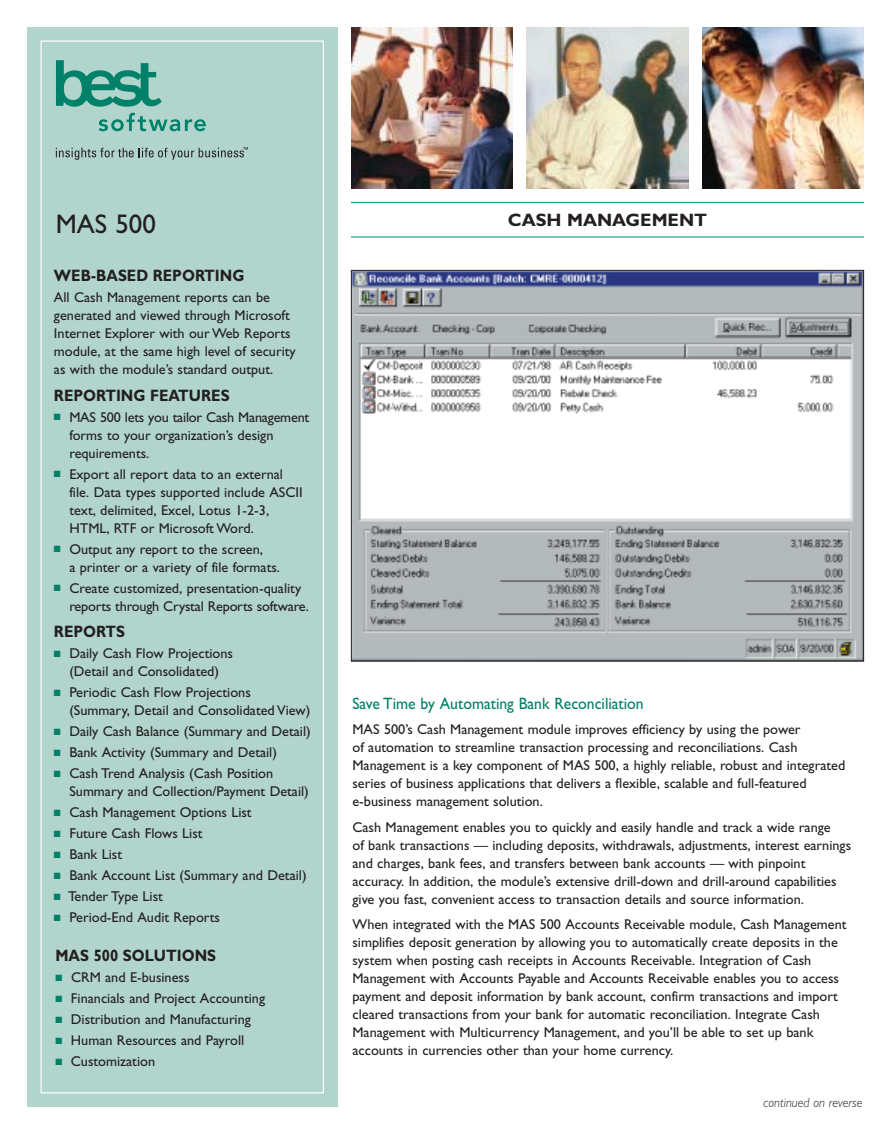
<style>
.page{position:relative;width:891px;height:1134px;background:#fff}
.page>*{position:absolute;margin:0;border:0;box-sizing:border-box;transform-origin:0 0}
.t1{font:27px "Gill Sans";color:#231f20}
.t2{font:700 18px "Gill Sans";color:#231f20}
.t3{font:700 16.5px "Gill Sans";color:#231f20;scale:.9 1}
.t4{font:16.5px "Gill Sans";color:#008066;scale:.95 1}
.t5{font:14.25px/18px "Gill Sans";color:#231f20}
.t6{font:italic 300 13.5px "Gill Sans";color:#231f20;scale:.95 1}
.s1{color:#008066}
</style>
<div class="page">
<div style="left:27px;top:27px;width:311px;height:1080px;background:#b1d4cc"></div>
<img style="left:351px;top:27px;width:162px;height:162px">
<img style="left:526px;top:27px;width:162px;height:162px">
<img style="left:702px;top:27px;width:162px;height:162px">
<svg style="left:56px;top:60px;width:106px;height:47px"></svg>
<svg style="left:99px;top:113px;width:107px;height:18px"></svg>
<svg style="left:56px;top:147px;width:192px;height:13px"></svg>
<hr style="left:351px;top:202px;width:513px;height:1px;background:#289b88">
<hr style="left:351px;top:236px;width:513px;height:2px;background:#289b88">
<img style="left:353px;top:272px;width:509px;height:387px">
<h1 class="t1" style="left:56px;top:215px;width:102px">MAS 500</h1>
<p class="t3" style="left:54px;top:270px;width:213px">WEB-BASED REPORTING</p>
<p class="t5" style="left:54px;top:290px;width:243px">All Cash Management reports can be generated and viewed through Microsoft Internet Explorer with our Web Reports module, at the same high level of security as with the module’s standard output.</p>
<p class="t3" style="left:54px;top:390px;width:197px">REPORTING FEATURES</p>
<p class="t5" style="left:69px;top:410px;width:241px;text-indent:-15px"><span class="s1">■</span> MAS 500 lets you tailor Cash Management forms to your organization’s design requirements.</p>
<p class="t5" style="left:69px;top:467px;width:235px;text-indent:-15px"><span class="s1">■</span> Export all report data to an external file. Data types supported include ASCII text, delimited, Excel, Lotus 1-2-3, HTML, RTF or Microsoft Word.</p>
<p class="t5" style="left:69px;top:542px;width:212px;text-indent:-15px"><span class="s1">■</span> Output any report to the screen,<br>a printer or a variety of file formats.</p>
<p class="t5" style="left:69px;top:581px;width:241px;text-indent:-15px"><span class="s1">■</span> Create customized, presentation-quality reports through Crystal Reports software.</p>
<p class="t3" style="left:54px;top:626px;width:80px">REPORTS</p>
<p class="t5" style="left:54px;top:646px;width:181px;text-align:center"><span class="s1">■</span> Daily Cash Flow Projections (Detail and Consolidated)</p>
<p class="t5" style="left:69px;top:685px;width:242px;text-indent:-15px"><span class="s1">■</span> Periodic Cash Flow Projections (Summary, Detail and Consolidated View)</p>
<p class="t5" style="left:54px;top:724px;width:258px"><span class="s1">■</span> Daily Cash Balance (Summary and Detail)</p>
<p class="t5" style="left:54px;top:745px;width:225px"><span class="s1">■</span> Bank Activity (Summary and Detail)</p>
<p class="t5" style="left:69px;top:766px;width:241px;text-indent:-15px"><span class="s1">■</span> Cash Trend Analysis (Cash Position<br>Summary and Collection/Payment Detail)</p>
<p class="t5" style="left:54px;top:805px;width:199px"><span class="s1">■</span> Cash Management Options List</p>
<p class="t5" style="left:54px;top:826px;width:150px"><span class="s1">■</span> Future Cash Flows List</p>
<p class="t5" style="left:54px;top:847px;width:70px"><span class="s1">■</span> Bank List</p>
<p class="t5" style="left:54px;top:868px;width:254px"><span class="s1">■</span> Bank Account List (Summary and Detail)</p>
<p class="t5" style="left:54px;top:889px;width:111px"><span class="s1">■</span> Tender Type List</p>
<p class="t5" style="left:54px;top:910px;width:168px"><span class="s1">■</span> Period-End Audit Reports</p>
<p class="t3" style="left:56px;top:950px;width:180px">MAS 500 SOLUTIONS</p>
<p class="t5" style="left:56px;top:970px;width:136px"><span class="s1">■</span> CRM and E-business</p>
<p class="t5" style="left:56px;top:991px;width:211px"><span class="s1">■</span> Financials and Project Accounting</p>
<p class="t5" style="left:56px;top:1012px;width:197px"><span class="s1">■</span> Distribution and Manufacturing</p>
<p class="t5" style="left:56px;top:1033px;width:190px"><span class="s1">■</span> Human Resources and Payroll</p>
<p class="t5" style="left:56px;top:1054px;width:101px"><span class="s1">■</span> Customization</p>
<p class="t2" style="left:508px;top:213px;width:201px">CASH MANAGEMENT</p>
<p class="t4" style="left:352px;top:698px;width:308px">Save Time by Automating Bank Reconciliation</p>
<p class="t5" style="left:352px;top:722px;width:494px">MAS 500’s Cash Management module improves efficiency by using the power<br>of automation to streamline transaction processing and reconciliations. Cash Management is a key component of MAS 500, a highly reliable, robust and integrated series of business applications that delivers a flexible, scalable and full-featured e-business management solution.</p>
<p class="t5" style="left:352px;top:820px;width:500px">Cash Management enables you to quickly and easily handle and track a wide range<br>of bank transactions — including deposits, withdrawals, adjustments, interest earnings and charges, bank fees, and transfers between bank accounts — with pinpoint accuracy. In addition, the module’s extensive drill-down and drill-around capabilities give you fast, convenient access to transaction details and source information.</p>
<p class="t5" style="left:352px;top:917px;width:496px">When integrated with the MAS 500 Accounts Receivable module, Cash Management simplifies deposit generation by allowing you to automatically create deposits in the system when posting cash receipts in Accounts Receivable. Integration of Cash Management with Accounts Payable and Accounts Receivable enables you to access payment and deposit information by bank account, confirm transactions and import cleared transactions from your bank for automatic reconciliation. Integrate Cash Management with Multicurrency Management, and you’ll be able to set up bank accounts in currencies other than your home currency.</p>
<p class="t6" style="left:764px;top:1098px;width:106px">continued on reverse</p>
</div>
